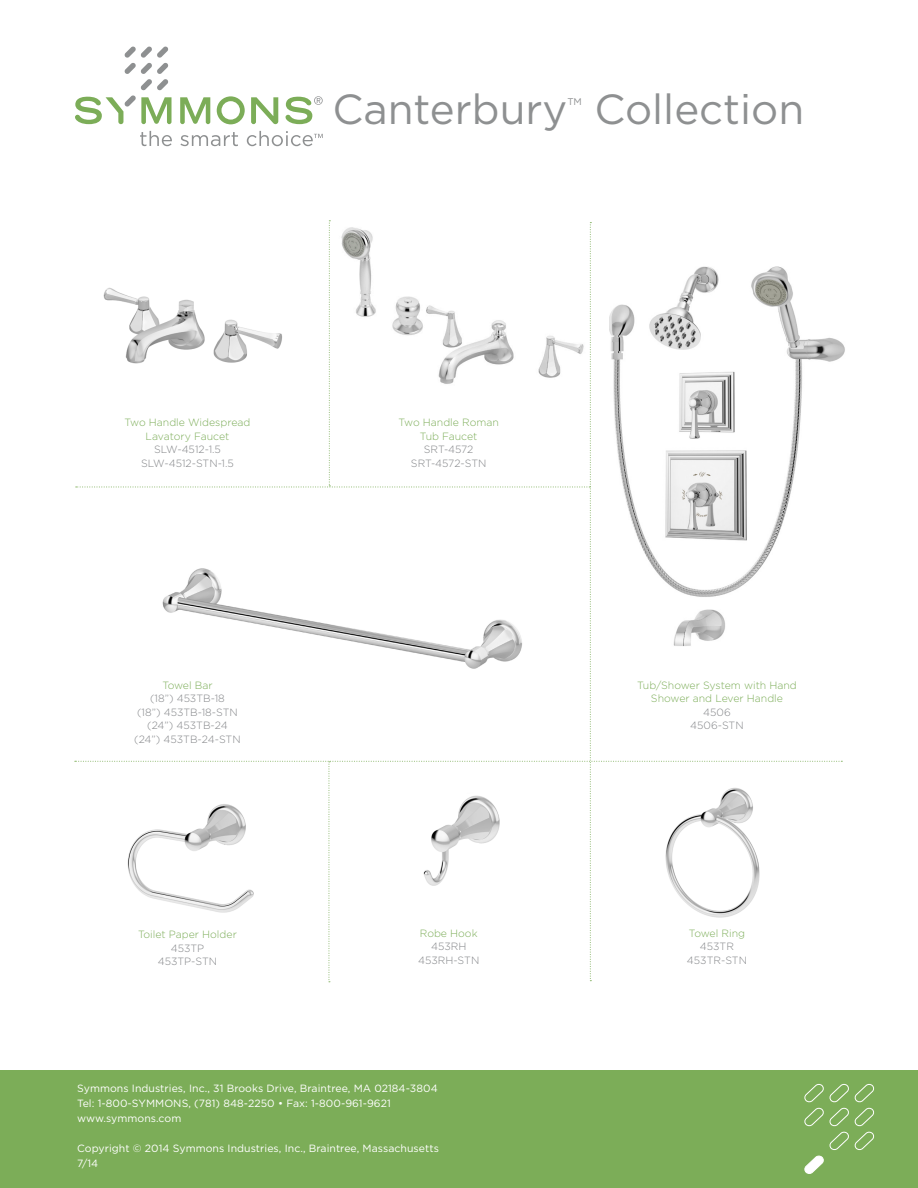
<style>
.page{position:relative;width:918px;height:1188px;background:#fff}
.page>*{position:absolute;margin:0;border:0;box-sizing:border-box;transform-origin:0 0}
.Title__1{font:42px "Gotham";color:#8e9091}
.t1{font:10.5px/15px "Gotham";letter-spacing:.005em;color:#fff}
.caption_body__60__g{font:300 10.5px "Gotham";color:#828487}
.caption_title__gree{font:300 10.5px/13.5px "Gotham";color:#7cad58;text-align:center}
.caption_title__green{font:300 10.5px "Gotham";color:#7cad58}
.Title__1-2{font:9.6px "Gotham";color:#8e9091}
</style>
<div class="page">
<div style="left:0;top:1071px;width:918px;height:117px;background:#7cad58"></div>
<svg style="left:804px;top:1084px;width:71px;height:90px"></svg>
<svg style="left:251px;top:97px;width:27px;height:27px"></svg>
<svg style="left:217px;top:96px;width:28px;height:28px"></svg>
<svg style="left:180px;top:97px;width:30px;height:27px"></svg>
<svg style="left:75px;top:46px;width:97px;height:78px"></svg>
<svg style="left:140px;top:131px;width:32px;height:15px"></svg>
<svg style="left:180px;top:132px;width:58px;height:14px"></svg>
<svg style="left:286px;top:96px;width:37px;height:28px"></svg>
<svg style="left:247px;top:131px;width:76px;height:15px"></svg>
<svg style="left:75px;top:315px;width:767px;height:667px"></svg>
<img style="left:103px;top:287px;width:185px;height:95px">
<img style="left:411px;top:790px;width:96px;height:101px">
<img style="left:610px;top:266px;width:235px;height:401px">
<img style="left:322px;top:220px;width:271px;height:187px">
<p class="Title__1" style="left:332px;top:84px;width:236px">Canterbury</p>
<p class="Title__1-2" style="left:567px;top:96px;width:16px">TM</p>
<p class="Title__1" style="left:595px;top:84px;width:211px">Collection</p>
<p class="caption_title__gree" style="left:125px;top:416px;width:127px">Two Handle Widespread<br>Lavatory Faucet</p>
<p class="caption_body__60__g" style="left:154px;top:443px;width:68px">SLW-4512-1.5</p>
<p class="caption_body__60__g" style="left:141px;top:457px;width:94px">SLW-4512-STN-1.5</p>
<p class="caption_title__gree" style="left:162px;top:678px;width:52px">Towel Bar</p>
<p class="caption_body__60__g" style="left:150px;top:692px;width:76px">(18”) 453TB-18</p>
<p class="caption_body__60__g" style="left:137px;top:706px;width:102px">(18”) 453TB-18-STN</p>
<p class="caption_body__60__g" style="left:147px;top:719px;width:82px">(24”) 453TB-24</p>
<p class="caption_body__60__g" style="left:134px;top:733px;width:108px">(24”) 453TB-24-STN</p>
<p class="caption_title__gree" style="left:138px;top:928px;width:100px">Toilet Paper Holder</p>
<p class="caption_body__60__g" style="left:171px;top:942px;width:35px">453TP</p>
<p class="caption_body__60__g" style="left:158px;top:955px;width:61px">453TP-STN</p>
<p class="caption_title__gree" style="left:399px;top:416px;width:102px">Two Handle Roman</p>
<p class="caption_title__green" style="left:420px;top:430px;width:59px">Tub Faucet</p>
<p class="caption_body__60__g" style="left:424px;top:443px;width:51px">SRT-4572</p>
<p class="caption_body__60__g" style="left:411px;top:457px;width:77px">SRT-4572-STN</p>
<p class="caption_title__gree" style="left:420px;top:926px;width:59px">Robe Hook</p>
<p class="caption_body__60__g" style="left:431px;top:940px;width:37px">453RH</p>
<p class="caption_body__60__g" style="left:418px;top:954px;width:63px">453RH-STN</p>
<p class="caption_title__gree" style="left:637px;top:678px;width:161px">Tub/Shower System with Hand<br>Shower and Lever Handle</p>
<p class="caption_body__60__g" style="left:703px;top:706px;width:29px">4506</p>
<p class="caption_body__60__g" style="left:690px;top:719px;width:55px">4506-STN</p>
<p class="caption_title__gree" style="left:689px;top:926px;width:58px">Towel Ring</p>
<p class="caption_body__60__g" style="left:700px;top:940px;width:36px">453TR</p>
<p class="caption_body__60__g" style="left:687px;top:954px;width:62px">453TR-STN</p>
<p class="t1" style="left:77px;top:1081px;width:362px">Symmons Industries, Inc., 31 Brooks Drive, Braintree, MA 02184-3804<br>Tel: 1-800-SYMMONS, (781) 848-2250 • Fax: 1-800-961-9621 www.symmons.com</p>
<p class="t1" style="left:77px;top:1141px;width:363px">Copyright © 2014 Symmons Industries, Inc., Braintree, Massachusetts<br>7/14</p>
</div>
